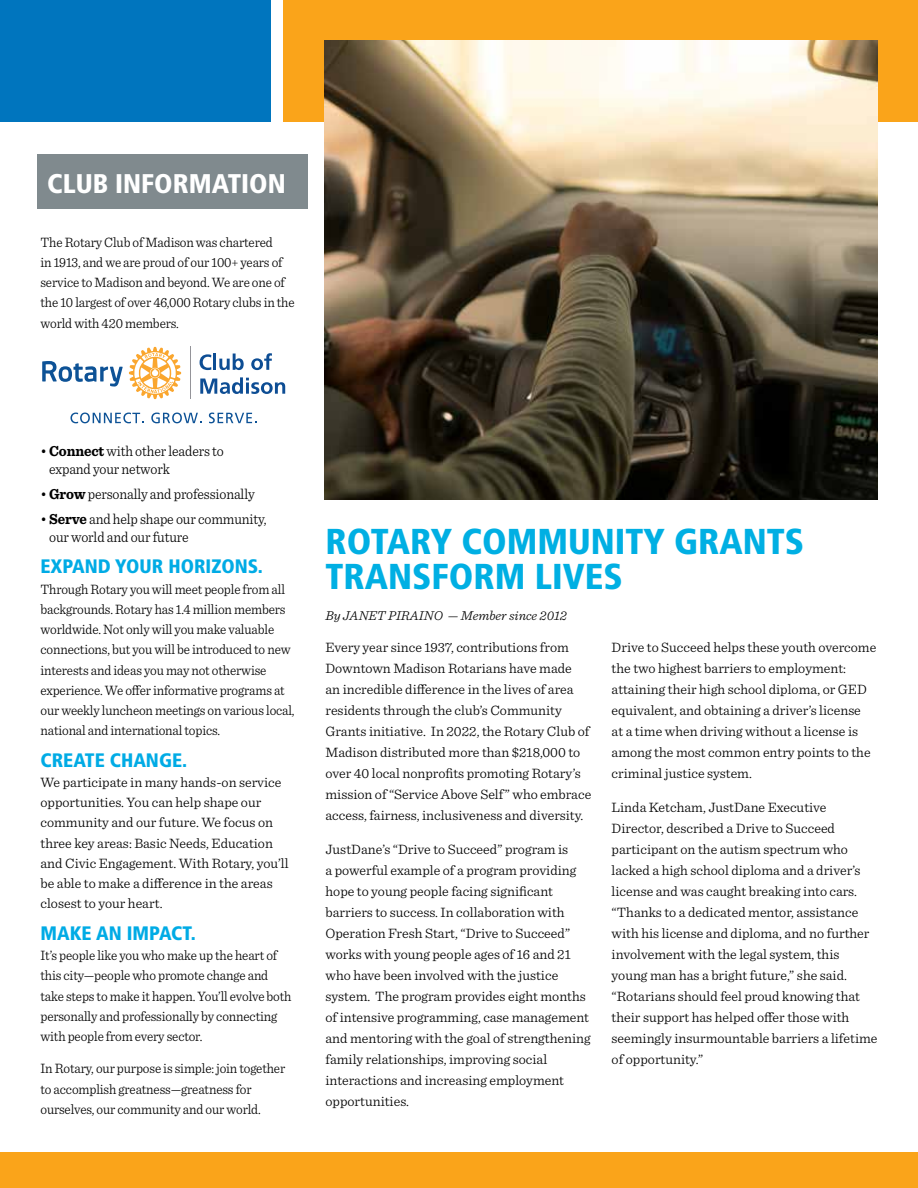
<style>
.page{position:relative;width:918px;height:1188px;background:#fff}
.page>*{position:absolute;margin:0;border:0;box-sizing:border-box;transform-origin:0 0}
.t1{font:900 condensed 36px/34.5px "Frutiger";color:#00afe3}
.t2{font:900 condensed 27px "Frutiger";color:#fff}
.t3{font:900 condensed 19.5px "Frutiger";color:#00abe5}
.t4{font:300 15px/18px "Sentinel";letter-spacing:-.01em;color:#000;scale:.94 1}
.t5{font:300 14.25px/21px "Sentinel";color:#000}
.t6{font:300 14.25px/20.2px "Sentinel";color:#000;scale:.94 1}
.t7{font:italic 300 13.5px "Sentinel";color:#000}
.s1{font-weight:400}
.s2{font-weight:700}
</style>
<div class="page">
<div style="left:0;top:0;width:271px;height:122px;background:#0075be"></div>
<div style="left:284px;top:0;width:634px;height:122px;background:#faa41a"></div>
<div style="left:0;top:1152px;width:918px;height:36px;background:#faa41a"></div>
<div style="left:37px;top:155px;width:271px;height:54px;background:#808a8e"></div>
<hr style="left:190px;top:347px;width:1px;height:52px;background:#949499">
<svg style="left:42px;top:361px;width:81px;height:26px"></svg>
<svg style="left:129px;top:347px;width:52px;height:52px"></svg>
<svg style="left:200px;top:354px;width:11px;height:16px"></svg>
<hr style="left:213px;top:354px;width:3px;height:16px;background:#0d4d94">
<svg style="left:219px;top:354px;width:25px;height:16px"></svg>
<svg style="left:251px;top:353px;width:21px;height:17px"></svg>
<svg style="left:200px;top:377px;width:85px;height:17px"></svg>
<svg style="left:70px;top:413px;width:74px;height:10px"></svg>
<svg style="left:151px;top:413px;width:51px;height:10px"></svg>
<svg style="left:209px;top:413px;width:48px;height:10px"></svg>
<img style="left:324px;top:40px;width:554px;height:460px">
<h2 class="t2" style="left:47px;top:167px;width:240px">CLUB INFORMATION</h2>
<p class="t6" style="left:40px;top:231px;width:272px">The Rotary Club of Madison was chartered<br>in 1913, and we are proud of our 100+ years of service to Madison and beyond. We are one of the 10 largest of over 46,000 Rotary clubs in the world with 420 members.</p>
<p class="t4" style="left:49px;top:441px;width:187px;text-indent:-9px"><span class="s1">•</span> <span class="s2">Connect</span> with other leaders to expand your network</p>
<p class="t4" style="left:40px;top:484px;width:229px"><span class="s1">•</span> <span class="s2">Grow</span> personally and professionally</p>
<p class="t4" style="left:49px;top:509px;width:233px;text-indent:-9px"><span class="s1">•</span> <span class="s2">Serve</span> and help shape our community, our world and our future</p>
<h3 class="t3" style="left:40px;top:555px;width:224px">EXPAND YOUR HORIZONS.</h3>
<p class="t6" style="left:40px;top:578px;width:272px">Through Rotary you will meet people from all backgrounds. Rotary has 1.4 million members worldwide. Not only will you make valuable connections, but you will be introduced to new interests and ideas you may not otherwise experience. We offer informative programs at our weekly luncheon meetings on various local, national and international topics.</p>
<h3 class="t3" style="left:40px;top:748px;width:148px">CREATE CHANGE.</h3>
<p class="t5" style="left:40px;top:771px;width:250px;line-height:20.2px">We participate in many hands-on service opportunities. You can help shape our community and our future. We focus on three key areas: Basic Needs, Education and Civic Engagement. With Rotary, you’ll be able to make a difference in the areas closest to your heart.</p>
<h3 class="t3" style="left:40px;top:921px;width:157px">MAKE AN IMPACT.</h3>
<p class="t6" style="left:40px;top:944px;width:269px">It’s people like you who make up the heart of this city—people who promote change and take steps to make it happen. You’ll evolve both personally and professionally by connecting with people from every sector.</p>
<p class="t6" style="left:40px;top:1057px;width:262px">In Rotary, our purpose is simple: join together to accomplish greatness—greatness for ourselves, our community and our world.</p>
<h1 class="t1" style="left:326px;top:524px;width:480px">ROTARY COMMUNITY GRANTS<br>TRANSFORM LIVES</h1>
<p class="t7" style="left:326px;top:605px;width:243px">By JANET PIRAINO — Member since 2012</p>
<p class="t5" style="left:326px;top:635px;width:267px">Every year since 1937, contributions from Downtown Madison Rotarians have made<br>an incredible difference in the lives of area residents through the club’s Community Grants initiative. In 2022, the Rotary Club of Madison distributed more than $218,000 to over 40 local nonprofits promoting Rotary’s mission of “Service Above Self” who embrace access, fairness, inclusiveness and diversity.</p>
<p class="t5" style="left:326px;top:838px;width:267px">JustDane’s “Drive to Succeed” program is<br>a powerful example of a program providing hope to young people facing significant barriers to success. In collaboration with Operation Fresh Start, “Drive to Succeed” works with young people ages of 16 and 21 who have been involved with the justice system. The program provides eight months of intensive programming, case management and mentoring with the goal of strengthening family relationships, improving social interactions and increasing employment opportunities.</p>
<p class="t5" style="left:612px;top:635px;width:266px">Drive to Succeed helps these youth overcome the two highest barriers to employment: attaining their high school diploma, or GED equivalent, and obtaining a driver’s license<br>at a time when driving without a license is among the most common entry points to the criminal justice system.</p>
<p class="t5" style="left:612px;top:796px;width:267px">Linda Ketcham, JustDane Executive Director, described a Drive to Succeed participant on the autism spectrum who lacked a high school diploma and a driver’s license and was caught breaking into cars. “Thanks to a dedicated mentor, assistance with his license and diploma, and no further involvement with the legal system, this young man has a bright future,” she said. “Rotarians should feel proud knowing that their support has helped offer those with seemingly insurmountable barriers a lifetime of opportunity.”</p>
</div>
